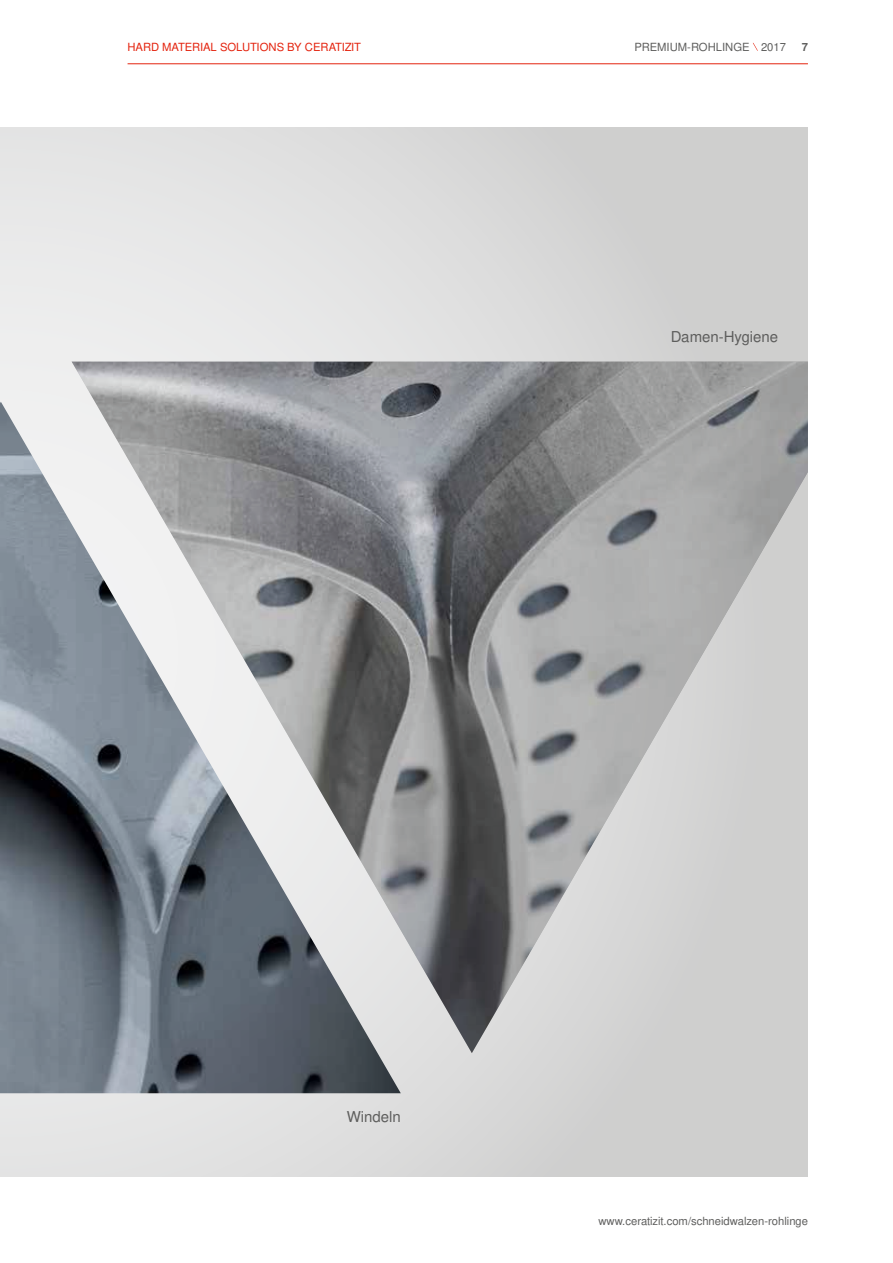
<style>
.page{position:relative;width:893px;height:1263px;background:#fff}
.page>*{position:absolute;margin:0;border:0;box-sizing:border-box;transform-origin:0 0}
.t1{font:15px "Nimbus San L";color:#5e5e5d}
.t2{font:11.25px "Nimbus San L";color:#5e5e5d}
.t3{font:11.25px "Nimbus San L";letter-spacing:-.01em;color:#e4230e}
.t4{font:700 11.25px "Nimbus San L";color:#5e5e5d}
</style>
<div class="page">
<div style="left:0;top:128px;width:808px;height:1049px;background:linear-gradient(to right,#ededee,#cccccb)"></div>
<img style="left:72px;top:362px;width:736px;height:691px">
<img style="left:0;top:402px;width:401px;height:691px">
<hr style="left:128px;top:64px;width:680px;height:1px;background:#e4230e">
<svg style="left:753px;top:43px;width:5px;height:8px"></svg>
<p class="t3" style="left:128px;top:40px;width:235px">HARD MATERIAL SOLUTIONS BY CERATIZIT</p>
<p class="t2" style="left:635px;top:40px;width:153px">PREMIUM-ROHLINGE 2017</p>
<p class="t4" style="left:802px;top:40px;width:8px">7</p>
<h1 class="t1" style="left:671px;top:328px;width:109px">Damen-Hygiene</h1>
<h1 class="t1" style="left:347px;top:1108px;width:56px">Windeln</h1>
<p class="t2" style="left:598px;top:1214px;width:211px">www.ceratizit.com/schneidwalzen-rohlinge</p>
</div>
